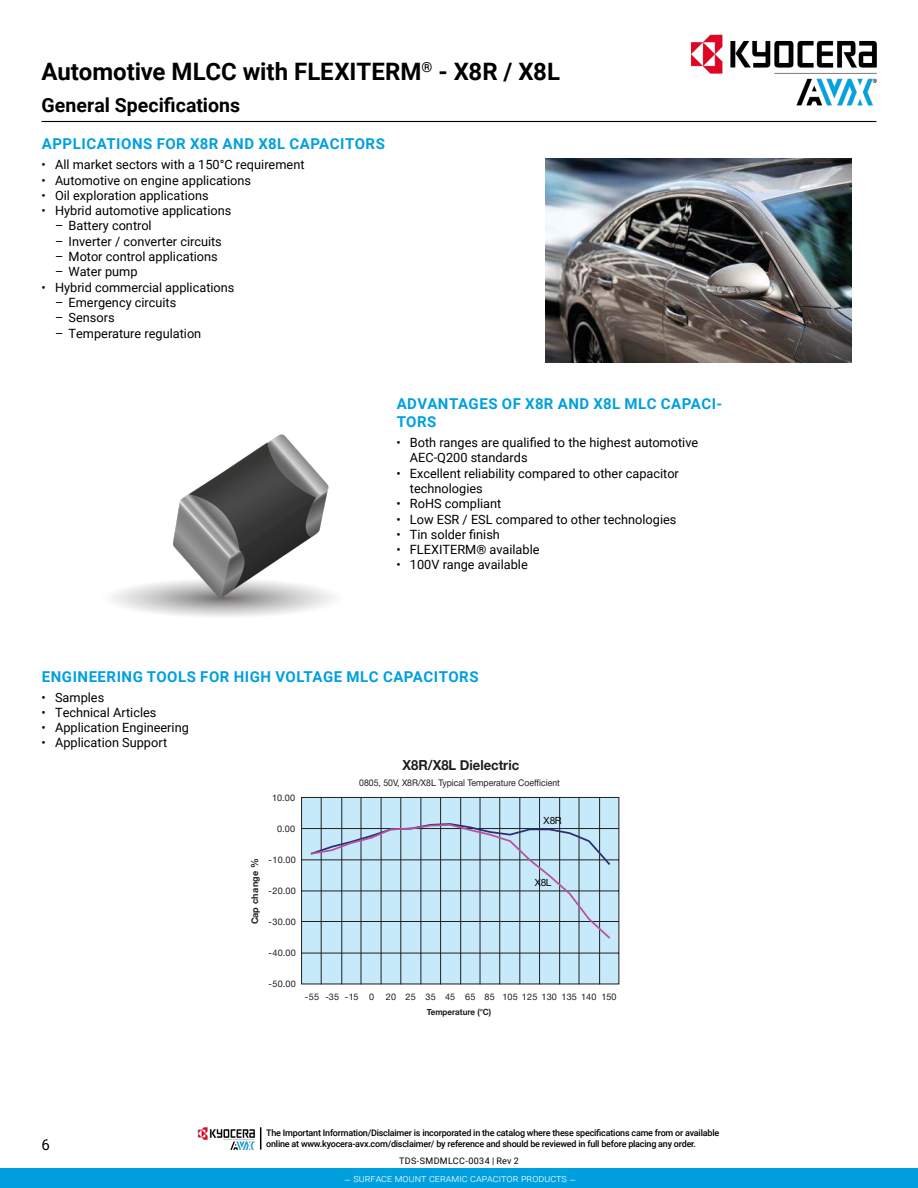
<style>
.page{position:relative;width:918px;height:1188px;background:#fff}
.page>*{position:absolute;margin:0;border:0;box-sizing:border-box;transform-origin:0 0}
.t1{font:700 24px "Roboto";color:#000}
.t2{font:700 19.5px "Roboto";color:#000}
.t3{font:700 15px/18px "Roboto";letter-spacing:.035em;color:#00a0df}
.t4{font:15px "Roboto";color:#000}
.t5{font:700 13.8px "Helvetica Neue";color:#201d1e;scale:.94 1}
.t6{font:12.75px/15.3px "Roboto";color:#000}
.t7{font:300 10.5px "Roboto";color:#fff}
.t8{font:9.9px "Helvetica Neue Cyr";letter-spacing:-.025em;color:#060707}
.t9{font:9.3px "Helvetica Neue Cyr";color:#201d1e;scale:.94 1}
.t10{font:700 9.15px "Helvetica Neue";letter-spacing:.015em;color:#211e1f}
.t11{font:500 9px/10.8px "Roboto";letter-spacing:-.025em;color:#000}
.t12{font:9px "Helvetica Neue Cyr";letter-spacing:.025em;color:#211e1f}
.t13{font:9px "Roboto";letter-spacing:.03em;color:#000}
.t14{font:700 8.55px "Helvetica Neue";color:#201d1e;scale:.94 1}
.s1{font-size:9.9px}
</style>
<div class="page">
<hr style="left:42px;top:121px;width:834px;height:1px;background:#000">
<img style="left:113px;top:434px;width:220px;height:183px">
<img style="left:546px;top:158px;width:306px;height:204px">
<svg style="left:301px;top:797px;width:319px;height:188px;background:#bbdbeb"></svg>
<hr style="left:321px;top:797px;width:1px;height:187px;background:#211e1f">
<hr style="left:341px;top:797px;width:1px;height:187px;background:#211e1f">
<hr style="left:361px;top:797px;width:1px;height:187px;background:#211e1f">
<hr style="left:381px;top:797px;width:1px;height:187px;background:#211e1f">
<hr style="left:400px;top:797px;width:1px;height:187px;background:#211e1f">
<hr style="left:421px;top:797px;width:1px;height:187px;background:#211e1f">
<hr style="left:440px;top:797px;width:1px;height:187px;background:#211e1f">
<hr style="left:460px;top:797px;width:1px;height:187px;background:#211e1f">
<hr style="left:480px;top:797px;width:1px;height:187px;background:#211e1f">
<hr style="left:499px;top:797px;width:1px;height:187px;background:#211e1f">
<hr style="left:519px;top:797px;width:1px;height:187px;background:#211e1f">
<hr style="left:539px;top:797px;width:1px;height:187px;background:#211e1f">
<hr style="left:559px;top:797px;width:1px;height:187px;background:#211e1f">
<hr style="left:579px;top:797px;width:1px;height:187px;background:#211e1f">
<hr style="left:599px;top:797px;width:1px;height:187px;background:#211e1f">
<svg style="left:310px;top:822px;width:302px;height:118px;background:#b8d6e7"></svg>
<img style="left:669px;top:34px;width:208px;height:87px">
<div style="left:0;top:1169px;width:918px;height:19px;background:#00a0df"></div>
<img style="left:198px;top:1127px;width:57px;height:23px">
<svg style="left:260px;top:1127px;width:1px;height:23px"></svg>
<h1 class="t1" style="left:42px;top:55px;width:520px">Automotive MLCC with FLEXITERM<sup>®</sup> - X8R / X8L</h1>
<h2 class="t2" style="left:42px;top:91px;width:200px">General Specifications</h2>
<p class="t3" style="left:42px;top:135px;width:345px">APPLICATIONS FOR X8R AND X8L CAPACITORS</p>
<p class="t6" style="left:42px;top:157px;width:264px">• All market sectors with a 150°C requirement</p>
<p class="t6" style="left:42px;top:172px;width:211px">• Automotive on engine applications</p>
<p class="t6" style="left:42px;top:187px;width:169px">• Oil exploration applications</p>
<p class="t6" style="left:42px;top:202px;width:191px">• Hybrid automotive applications</p>
<p class="t6" style="left:55px;top:218px;width:98px">– Battery control</p>
<p class="t6" style="left:55px;top:233px;width:168px">– Inverter / converter circuits</p>
<p class="t6" style="left:55px;top:248px;width:164px">– Motor control applications</p>
<p class="t6" style="left:55px;top:264px;width:84px">– Water pump</p>
<p class="t6" style="left:42px;top:279px;width:194px">• Hybrid commercial applications</p>
<p class="t6" style="left:55px;top:294px;width:123px">– Emergency circuits</p>
<p class="t6" style="left:55px;top:310px;width:61px">– Sensors</p>
<p class="t6" style="left:55px;top:325px;width:148px">– Temperature regulation</p>
<p class="t3" style="left:397px;top:394px;width:327px">ADVANTAGES OF X8R AND X8L MLC CAPACI-<br>TORS</p>
<p class="t6" style="left:410px;top:434px;width:290px;text-indent:-14px">• Both ranges are qualified to the highest automotive<br>AEC-Q200 standards</p>
<p class="t6" style="left:410px;top:465px;width:271px;text-indent:-14px">• Excellent reliability compared to other capacitor technologies</p>
<p class="t6" style="left:396px;top:496px;width:107px">• RoHS compliant</p>
<p class="t6" style="left:396px;top:511px;width:282px">• Low ESR / ESL compared to other technologies</p>
<p class="t6" style="left:396px;top:526px;width:105px">• Tin solder finish</p>
<p class="t6" style="left:396px;top:541px;width:145px">• FLEXITERM® available</p>
<p class="t6" style="left:396px;top:557px;width:133px">• 100V range available</p>
<p class="t3" style="left:42px;top:667px;width:438px">ENGINEERING TOOLS FOR HIGH VOLTAGE MLC CAPACITORS</p>
<p class="t6" style="left:42px;top:689px;width:64px">• Samples</p>
<p class="t6" style="left:42px;top:704px;width:116px">• Technical Articles</p>
<p class="t6" style="left:42px;top:719px;width:149px">• Application Engineering</p>
<p class="t6" style="left:42px;top:735px;width:127px">• Application Support</p>
<p class="t4" style="left:42px;top:1134px;width:10px">6</p>
<p class="t12" style="left:272px;top:792px;width:25px">10.00</p>
<p class="t12" style="left:277px;top:823px;width:19px">0.00</p>
<p class="t10" style="left:249px;top:924px;width:68px;rotate:-90deg">Cap change <span class="s1">%</span></p>
<p class="t12" style="left:269px;top:855px;width:29px">-10.00</p>
<p class="t12" style="left:269px;top:886px;width:29px">-20.00</p>
<p class="t12" style="left:269px;top:917px;width:29px">-30.00</p>
<p class="t12" style="left:269px;top:948px;width:29px">-40.00</p>
<p class="t12" style="left:269px;top:979px;width:29px">-50.00</p>
<p class="t5" style="left:403px;top:757px;width:126px">X8R/X8L Dielectric</p>
<p class="t9" style="left:359px;top:778px;width:215px">0805, 50V, X8R/X8L Typical Temperature Coefficient</p>
<p class="t8" style="left:544px;top:815px;width:20px">X8R</p>
<p class="t8" style="left:535px;top:877px;width:18px">X8L</p>
<p class="t12" style="left:305px;top:992px;width:71px">-55 -35 -15 0</p>
<p class="t12" style="left:386px;top:992px;width:232px">20 25 35 45 65 85 105 125 130 135 140 150</p>
<p class="t14" style="left:427px;top:1007px;width:70px">Temperature (°C)</p>
<p class="t11" style="left:266px;top:1127px;width:455px">The Important Information/Disclaimer is incorporated in the catalog where these specifications came from or available online at www.kyocera-avx.com/disclaimer/ by reference and should be reviewed in full before placing any order.</p>
<p class="t13" style="left:399px;top:1155px;width:121px">TDS-SMDMLCC-0034 | Rev 2</p>
<p class="t7" style="left:344px;top:1171px;width:234px">– SURFACE MOUNT CERAMIC CAPACITOR PRODUCTS –</p>
</div>
